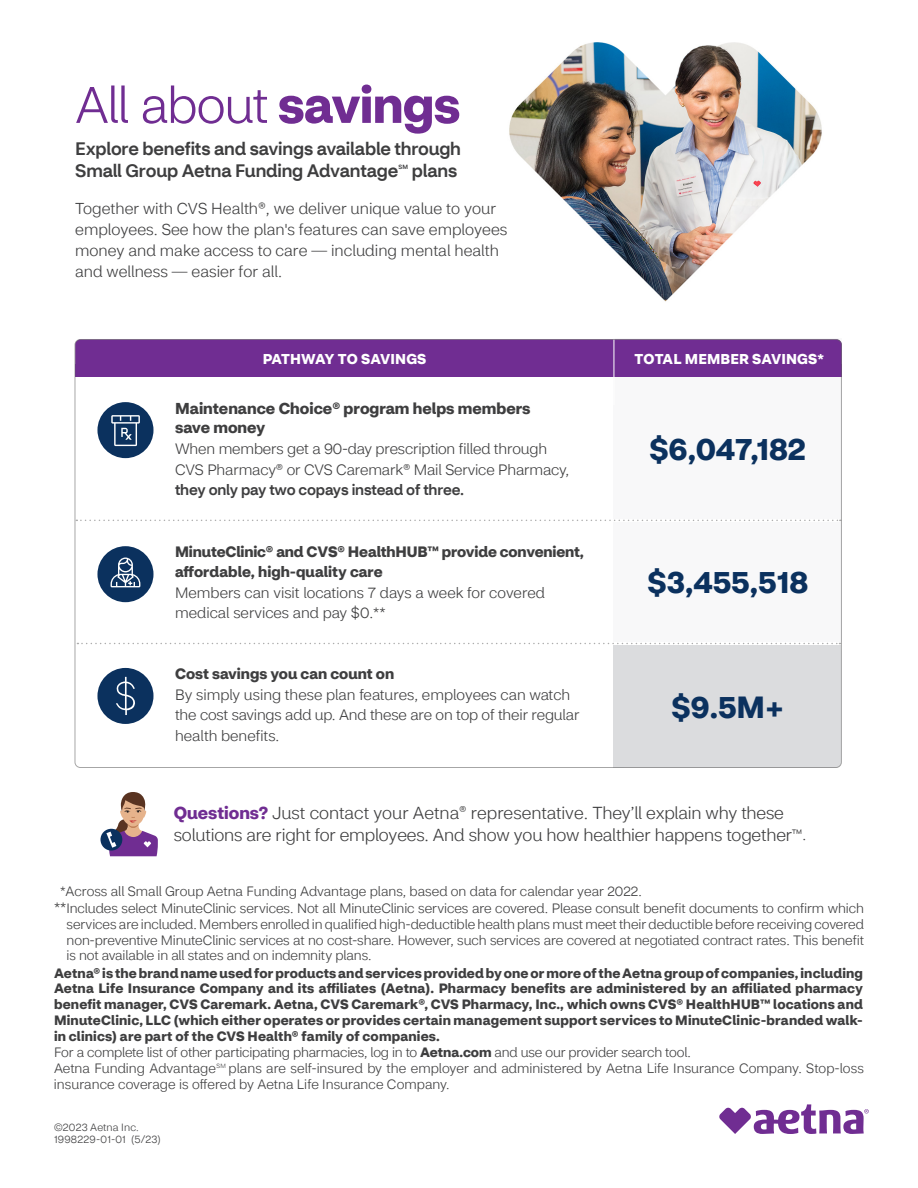
<style>
.page{position:relative;width:918px;height:1188px;background:#fff}
.page>*{position:absolute;margin:0;border:0;box-sizing:border-box;transform-origin:0 0}
.t1{font:300 50.55px "CVS Health Sans";letter-spacing:-.03em;color:#702d92}
.t2{font:700 30.45px "CVS Health Sans";color:#0b315e}
.t3{font:500 18px/22.5px "CVS Health Sans";letter-spacing:-.01em;color:#3e3e3f}
.t4{font:300 17.4px/22.5px "CVS Health Sans";letter-spacing:-.01em;color:#3e3e3f}
.t5{font:300 15.75px/21px "CVS Health Sans";color:#3e3e3f}
.t6{font:700 15.75px/19.5px "CVS Health Sans";color:#3e3e3f}
.t7{font:300 15px/20.2px "CVS Health Sans";letter-spacing:-.01em;color:#3e3e3f}
.t8{font:700 15px/19.5px "CVS Health Sans";letter-spacing:-.01em;color:#3e3e3f}
.t9{font:700 14.25px "CVS Health Sans";letter-spacing:.01em;color:#fff}
.t10{font:300 13.5px/15.8px "CVS Health Sans";color:#3e3e3f;text-align:justify}
.t11{font:700 13.5px/15.8px "CVS Health Sans";letter-spacing:.015em;color:#3e3e3f;text-align:justify}
.t12{font:300 10.5px/12px "CVS Health Sans";letter-spacing:.015em;color:#3e3e3f}
.t13{font:500 6.15px "CVS Health Sans";color:#3e3e3f}
.s1{font-weight:700}
.s2{font-weight:500}
.s3{font-weight:700;color:#702d92}
.s4{font-size:15px}
</style>
<div class="page">
<img style="left:509px;top:42px;width:313px;height:260px">
<div style="left:613px;top:339px;width:229px;height:303px;background:#f2f3f4"></div>
<div style="left:75px;top:339px;width:767px;height:37px;background:#702d92;border-radius:5px"></div>
<div style="left:75px;top:365px;width:767px;height:12px;background:#702d92"></div>
<div style="left:616px;top:645px;width:225px;height:123px;background:#dbdcde;border-radius:5px"></div>
<div style="left:613px;top:646px;width:11px;height:122px;background:#dbdcde"></div>
<hr style="left:78px;top:519px;width:763px;height:3px;background:#fff">
<svg style="left:77px;top:520px;width:763px;height:1px"></svg>
<div style="left:97px;top:402px;width:56px;height:56px;background:#0b315e;border-radius:50%"></div>
<svg style="left:111px;top:415px;width:29px;height:31px"></svg>
<div style="left:97px;top:546px;width:56px;height:56px;background:#0b315e;border-radius:50%"></div>
<svg style="left:111px;top:558px;width:29px;height:29px"></svg>
<div style="left:97px;top:668px;width:56px;height:56px;background:#0b315e;border-radius:50%"></div>
<svg style="left:116px;top:677px;width:19px;height:38px"></svg>
<hr style="left:614px;top:334px;width:1px;height:71px;background:#fff">
<div style="left:613px;top:645px;width:228px;height:14px;background:#dbdcde"></div>
<svg style="left:77px;top:643px;width:763px;height:1px"></svg>
<div style="left:101px;top:829px;width:21px;height:22px;background:#0b315e;border-radius:50%"></div>
<svg style="left:106px;top:792px;width:52px;height:64px"></svg>
<svg style="left:719px;top:1104px;width:150px;height:30px"></svg>
<h1 class="t1" style="left:75px;top:75px;width:387px">All about <span class="s1">savings</span></h1>
<p class="t3" style="left:75px;top:137px;width:387px">Explore benefits and savings available through<br>Small Group Aetna Funding Advantage</p>
<p class="t13" style="left:398px;top:163px;width:11px">SM</p>
<p class="t3" style="left:412px;top:160px;width:47px">plans</p>
<p class="t5" style="left:75px;top:198px;width:434px">Together with CVS Health®, we deliver unique value to your employees. See how the plan's features can save employees money and make access to care — including mental health and wellness — easier for all.</p>
<p class="t9" style="left:263px;top:350px;width:165px">PATHWAY TO SAVINGS</p>
<p class="t9" style="left:634px;top:350px;width:191px">TOTAL MEMBER SAVINGS*</p>
<p class="t6" style="left:175px;top:399px;width:357px">Maintenance Choice® program helps members save money</p>
<p class="t7" style="left:175px;top:439px;width:396px">When members get a 90-day prescription filled through<br>CVS Pharmacy® or CVS Caremark® Mail Service Pharmacy, <span class="s2">they only pay two copays instead of three.</span></p>
<p class="t2" style="left:649px;top:430px;width:158px">$6,047,182</p>
<p class="t8" style="left:175px;top:542px;width:410px">MinuteClinic® and CVS® HealthHUB™ provide convenient, affordable, high-quality care</p>
<p class="t7" style="left:175px;top:582px;width:371px">Members can visit locations 7 days a week for covered medical services and pay $0.**</p>
<p class="t2" style="left:647px;top:563px;width:163px">$3,455,518</p>
<p class="t8" style="left:175px;top:664px;width:221px">Cost savings you can count on</p>
<p class="t7" style="left:175px;top:685px;width:406px">By simply using these plan features, employees can watch the cost savings add up. And these are on top of their regular health benefits.</p>
<p class="t2" style="left:671px;top:688px;width:114px">$9.5M+</p>
<p class="t4" style="left:174px;top:801px;width:634px"><span class="s3">Questions?</span> Just contact your Aetna<span class="s4">®</span> representative. They’ll explain why these solutions are right for employees. And show you how healthier happens together<span class="s4">™.</span></p>
<p class="t10" style="left:60px;top:883px;width:583px">*Across all Small Group Aetna Funding Advantage plans, based on data for calendar year 2022.</p>
<p class="t10" style="left:67px;top:901px;width:799px;text-indent:-13px"><span class="s4">**</span>Includes select MinuteClinic services. Not all MinuteClinic services are covered. Please consult benefit documents to confirm which services are included. Members enrolled in qualified high-deductible health plans must meet their deductible before receiving covered non-preventive MinuteClinic services at no cost-share. However, such services are covered at negotiated contract rates. This benefit is not available in all states and on indemnity plans.</p>
<p class="t11" style="left:54px;top:965px;width:811px">Aetna® is the brand name used for products and services provided by one or more of the Aetna group of companies, including Aetna Life Insurance Company and its affiliates (Aetna). Pharmacy benefits are administered by an affiliated pharmacy benefit manager, CVS Caremark. Aetna, CVS Caremark®, CVS Pharmacy, Inc., which owns CVS® HealthHUB™ locations and MinuteClinic, LLC (which either operates or provides certain management support services to MinuteClinic-branded walk&shy;in clinics) are part of the CVS Health® family of companies.</p>
<p class="t10" style="left:54px;top:1044px;width:638px">For a complete list of other participating pharmacies, log in to <span class="s1">Aetna.com</span> and use our provider search tool.</p>
<p class="t10" style="left:54px;top:1061px;width:811px">Aetna Funding Advantage<sup>SM</sup> plans are self-insured by the employer and administered by Aetna Life Insurance Company. Stop-loss insurance coverage is offered by Aetna Life Insurance Company.</p>
<p class="t12" style="left:54px;top:1122px;width:108px">©2023 Aetna Inc.<br>1998229-01-01 (5/23)</p>
</div>
